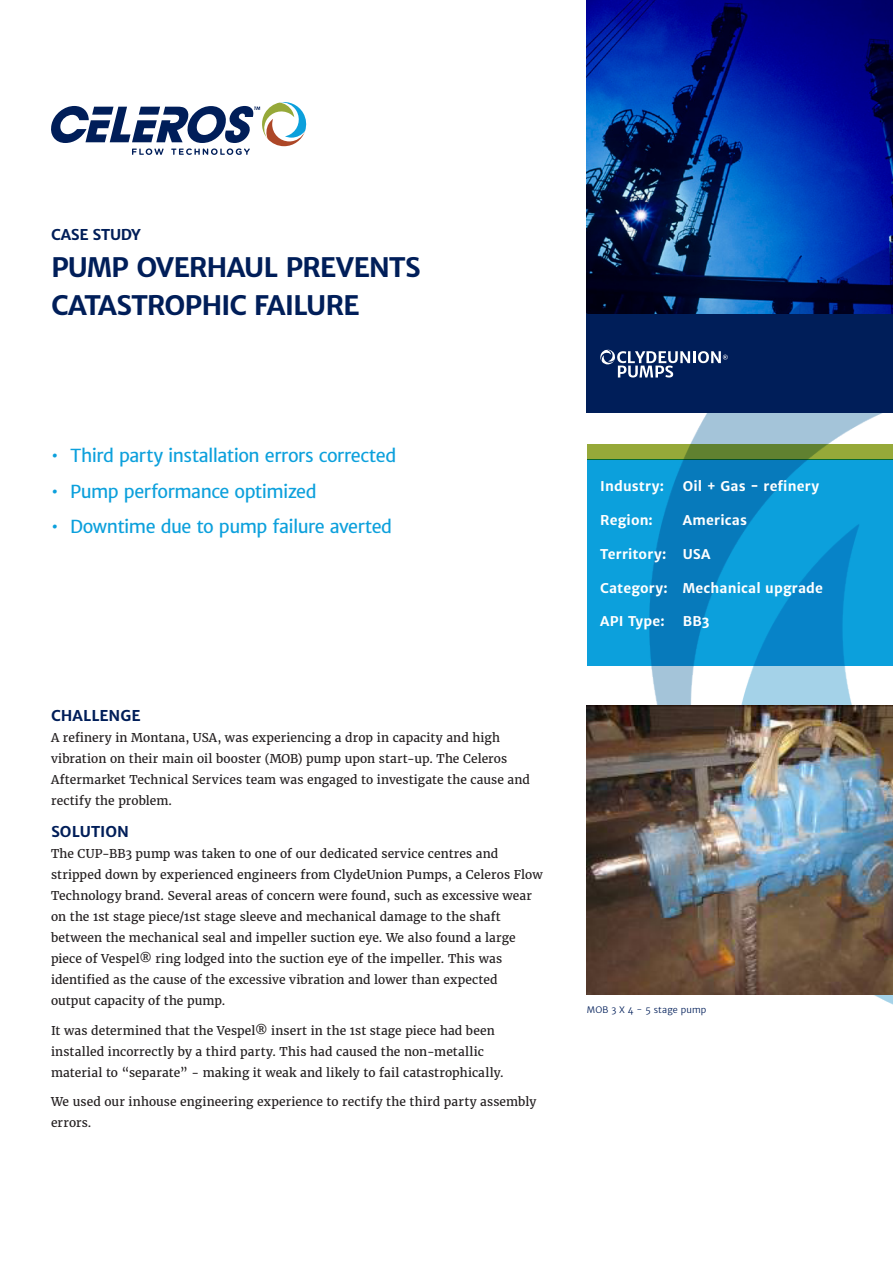
<style>
.page{position:relative;width:893px;height:1263px;background:#fff}
.page>*{position:absolute;margin:0;border:0;box-sizing:border-box;transform-origin:0 0}
.Heading{font:700 27px/37.5px "Merriweather Sans";letter-spacing:-.04em;color:#001e59}
.Hightlights{font:18px "Merriweather Sans";letter-spacing:-.03em;color:#0ca0dc}
.Sub_Heading{font:700 15px "Merriweather Sans";letter-spacing:.005em;color:#001e59}
.Heading-2{font:700 15px "Merriweather Sans";letter-spacing:-.02em;color:#001e59}
.Pull_out{font:700 13.5px "Merriweather Sans";letter-spacing:.01em;color:#fff}
.body_copy{font:12px/21px "Merriweather";letter-spacing:.01em;color:#231f20}
.body_copy-2{font:300 9px "Merriweather Sans";letter-spacing:.015em;color:#001e59}
</style>
<div class="page">
<img style="left:587px;top:0;width:306px;height:315px">
<img style="left:650px;top:235px;width:243px;height:770px">
<svg style="left:587px;top:460px;width:306px;height:206px;background:#0a93d1"></svg>
<svg style="left:587px;top:445px;width:306px;height:15px;background:#769434"></svg>
<svg style="left:51px;top:102px;width:256px;height:53px"></svg>
<div style="left:587px;top:315px;width:306px;height:98px;background:#001e59"></div>
<svg style="left:600px;top:349px;width:128px;height:28px"></svg>
<img style="left:587px;top:706px;width:306px;height:288px">
<p class="Heading-2" style="left:51px;top:224px;width:91px">CASE STUDY</p>
<p class="Heading" style="left:51px;top:248px;width:371px">PUMP OVERHAUL PREVENTS<br>CATASTROPHIC FAILURE</p>
<p class="Hightlights" style="left:51px;top:444px;width:347px">• Third party installation errors corrected</p>
<p class="Hightlights" style="left:51px;top:479px;width:267px">• Pump performance optimized</p>
<p class="Hightlights" style="left:51px;top:515px;width:343px">• Downtime due to pump failure averted</p>
<p class="Sub_Heading" style="left:51px;top:705px;width:91px">CHALLENGE</p>
<p class="body_copy" style="left:51px;top:727px;width:481px">A refinery in Montana, USA, was experiencing a drop in capacity and high vibration on their main oil booster (MOB) pump upon start-up. The Celeros Aftermarket Technical Services team was engaged to investigate the cause and rectify the problem.</p>
<p class="Sub_Heading" style="left:51px;top:822px;width:80px">SOLUTION</p>
<p class="body_copy" style="left:51px;top:843px;width:493px">The CUP-BB3 pump was taken to one of our dedicated service centres and stripped down by experienced engineers from ClydeUnion Pumps, a Celeros Flow Technology brand. Several areas of concern were found, such as excessive wear on the 1st stage piece/1st stage sleeve and mechanical damage to the shaft between the mechanical seal and impeller suction eye. We also found a large piece of Vespel® ring lodged into the suction eye of the impeller. This was identified as the cause of the excessive vibration and lower than expected<br>output capacity of the pump.</p>
<p class="body_copy" style="left:51px;top:1020px;width:454px">It was determined that the Vespel® insert in the 1st stage piece had been installed incorrectly by a third party. This had caused the non-metallic material to “separate” - making it weak and likely to fail catastrophically.</p>
<p class="body_copy" style="left:51px;top:1091px;width:487px">We used our inhouse engineering experience to rectify the third party assembly errors.</p>
<p class="Pull_out" style="left:600px;top:478px;width:65px">Industry:</p>
<p class="Pull_out" style="left:683px;top:478px;width:138px">Oil + Gas - refinery</p>
<p class="Pull_out" style="left:600px;top:511px;width:54px">Region:</p>
<p class="Pull_out" style="left:683px;top:511px;width:66px">Americas</p>
<p class="Pull_out" style="left:600px;top:545px;width:112px">Territory: USA</p>
<p class="Pull_out" style="left:600px;top:579px;width:224px">Category: Mechanical upgrade</p>
<p class="Pull_out" style="left:600px;top:613px;width:66px">API Type:</p>
<p class="Pull_out" style="left:683px;top:613px;width:28px">BB3</p>
<p class="body_copy-2" style="left:587px;top:1004px;width:121px">MOB 3 X 4 - 5 stage pump</p>
</div>
